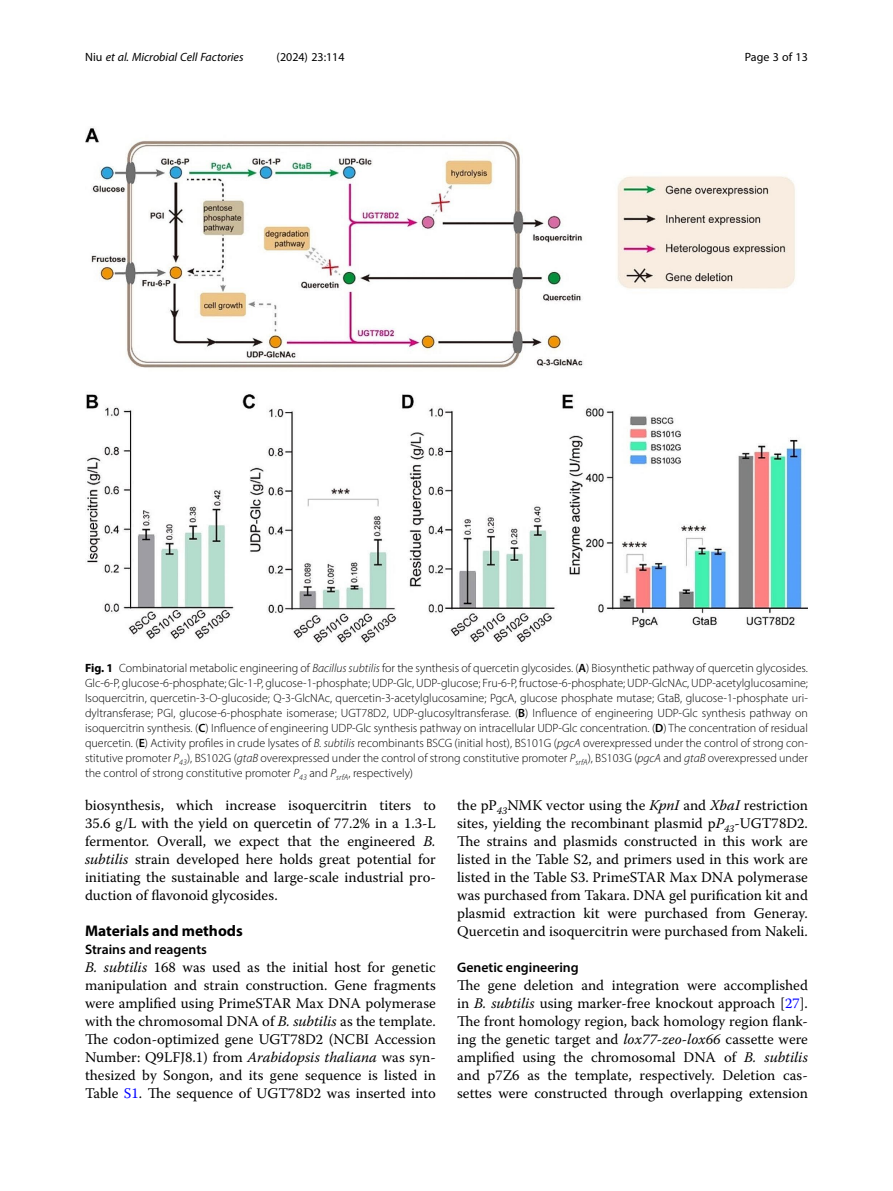
<style>
.page{position:relative;width:893px;height:1191px;background:#fff}
.page>*{position:absolute;margin:0;border:0;box-sizing:border-box;transform-origin:0 0}
.Head_1{font:700 15.45px "Myriad Pro";color:#000}
.Body_Text{font:14.7px/18px "Warnock Pro";color:#000;text-align:justify}
.Body_Text_Indent{font:14.7px/18px "Warnock Pro";color:#000;text-align:justify}
.Head_2_After_1{font:600 13.8px "Myriad Pro";color:#000}
.Head_2{font:600 13.8px "Myriad Pro";color:#000}
.Figure_Caption{font:300 12px/15px "Myriad Pro";color:#000;text-align:justify}
.t1{font:italic 12px "Myriad Pro";color:#000}
.t2{font:12px "Myriad Pro";color:#000}
.s1{font-style:normal}
.s2{font-weight:700}
.s3{font-style:italic}
.s4{font-weight:600}
.s5{color:#00f}
</style>
<div class="page">
<img style="left:85px;top:127px;width:723px;height:517px">
<p class="t1" style="left:85px;top:50px;width:160px"><span class="s1">Niu</span> et al. Microbial Cell Factories</p>
<p class="t2" style="left:277px;top:50px;width:70px">(2024) 23:114</p>
<p class="t2" style="left:745px;top:50px;width:65px">Page 3 of 13</p>
<p class="Figure_Caption" style="left:85px;top:661px;width:724px"><span class="s2">Fig. 1</span> Combinatorial metabolic engineering of <span class="s3">Bacillus subtilis</span> for the synthesis of quercetin glycosides. (<span class="s4">A</span>) Biosynthetic pathway of quercetin glycosides.<br>Glc-6-P, glucose-6-phosphate; Glc-1-P, glucose-1-phosphate; UDP-Glc, UDP-glucose; Fru-6-P, fructose-6-phosphate; UDP-GlcNAc, UDP-acetylglucosamine; Isoquercitrin, quercetin-3-O-glucoside; Q-3-GlcNAc, quercetin-3-acetylglucosamine; PgcA, glucose phosphate mutase; GtaB, glucose-1-phosphate uri&shy;dyltransferase; PGI, glucose-6-phosphate isomerase; UGT78D2, UDP-glucosyltransferase. (<span class="s4">B</span>) Influence of engineering UDP-Glc synthesis pathway on isoquercitrin synthesis. (<span class="s4">C</span>) Influence of engineering UDP-Glc synthesis pathway on intracellular UDP-Glc concentration. (<span class="s4">D</span>) The concentration of residual quercetin. (<span class="s4">E</span>) Activity profiles in crude lysates of <span class="s3">B. subtilis</span> recombinants BSCG (initial host), BS101G (<span class="s3">pgcA</span> overexpressed under the control of strong con&shy;stitutive promoter <span class="s3">P</span><sub>43</sub>), BS102G (<span class="s3">gtaB</span> overexpressed under the control of strong constitutive promoter <span class="s3">P</span><sub>srfA</sub>), BS103G (<span class="s3">pgcA</span> and <span class="s3">gtaB</span> overexpressed under the control of strong constitutive promoter <span class="s3">P</span><sub>43</sub> and <span class="s3">P</span><sub>srfA</sub>, respectively)</p>
<p class="Body_Text_Indent" style="left:85px;top:796px;width:352px">biosynthesis, which increase isoquercitrin titers to 35.6 g/L with the yield on quercetin of 77.2% in a 1.3-L fermentor. Overall, we expect that the engineered <span class="s3">B. subtilis</span> strain developed here holds great potential for initiating the sustainable and large-scale industrial pro&shy;duction of flavonoid glycosides.</p>
<p class="Head_1" style="left:85px;top:921px;width:159px">Materials and methods</p>
<p class="Head_2_After_1" style="left:85px;top:941px;width:123px">Strains and reagents</p>
<p class="Body_Text" style="left:85px;top:958px;width:352px"><span class="s3">B. subtilis</span> 168 was used as the initial host for genetic manipulation and strain construction. Gene fragments were amplified using PrimeSTAR Max DNA polymerase with the chromosomal DNA of <span class="s3">B. subtilis</span> as the template.<br>The codon-optimized gene UGT78D2 (NCBI Accession Number: Q9LFJ8.1) from <span class="s3">Arabidopsis thaliana</span> was syn&shy;thesized by Songon, and its gene sequence is listed in Table <span class="s5">S1</span>. The sequence of UGT78D2 was inserted into</p>
<p class="Body_Text" style="left:457px;top:796px;width:352px">the pP<sub>43</sub>NMK vector using the <span class="s3">KpnI</span> and <span class="s3">XbaI</span> restriction sites, yielding the recombinant plasmid p<span class="s3">P</span><sub>43</sub>-UGT78D2.<br>The strains and plasmids constructed in this work are listed in the Table S2, and primers used in this work are listed in the Table S3. PrimeSTAR Max DNA polymerase was purchased from Takara. DNA gel purification kit and plasmid extraction kit were purchased from Generay.<br>Quercetin and isoquercitrin were purchased from Nakeli.</p>
<p class="Head_2" style="left:457px;top:959px;width:123px">Genetic engineering</p>
<p class="Body_Text" style="left:457px;top:976px;width:352px">The gene deletion and integration were accomplished in <span class="s3">B. subtilis</span> using marker-free knockout approach [<span class="s5">27</span>].<br>The front homology region, back homology region flank&shy;ing the genetic target and <span class="s3">lox77</span>-<span class="s3">zeo</span>-<span class="s3">lox66</span> cassette were amplified using the chromosomal DNA of <span class="s3">B. subtilis </span>and p7Z6 as the template, respectively. Deletion cas&shy;settes were constructed through overlapping extension</p>
</div>
